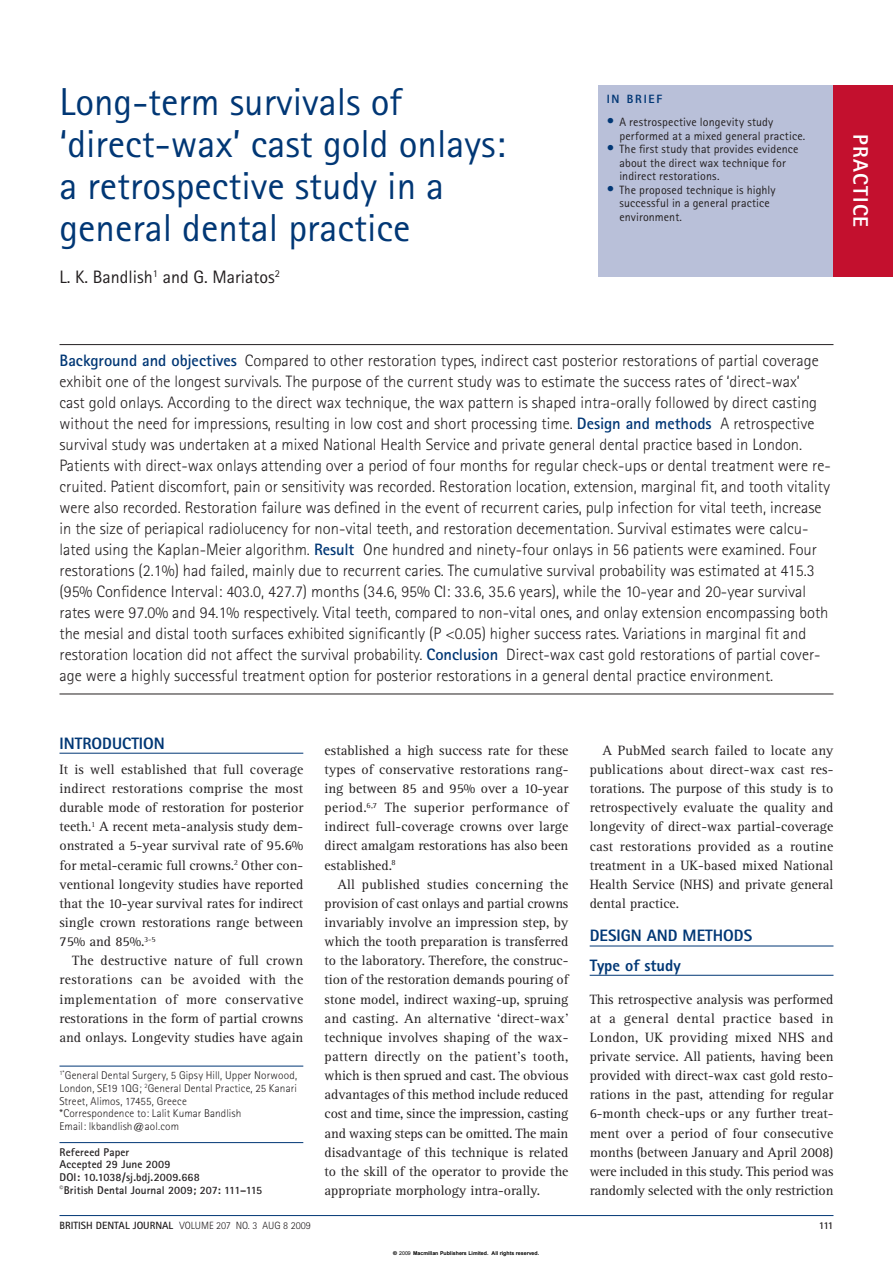
<style>
.page{position:relative;width:893px;height:1263px;background:#fff}
.page>*{position:absolute;margin:0;border:0;box-sizing:border-box;transform-origin:0 0}
.t1{font:39px/42px "Rotis Sans Serif";color:#013775}
.t2{font:800 21px "Rotis Sans Serif";letter-spacing:.055em;color:#fff}
.t3{font:18px "Rotis Sans Serif";color:#231f20}
.t4{font:300 16.5px/21px "Rotis Sans Serif";color:#231f20}
.t5{font:800 16.5px/29.2px "Rotis Sans Serif";color:#013775}
.t6{font:13.95px/19.2px "Rotis Serif";color:#231f20;text-align:justify}
.t7{font:12px/13.5px "Rotis Sans Serif";letter-spacing:.01em;color:#231f20}
.t8{font:800 12px "Rotis Sans Serif";letter-spacing:.15em;color:#013775}
.t9{font:300 11.25px/12.8px "Rotis Sans Serif";letter-spacing:.01em;color:#231f20}
.t10{font:700 11.25px/12.8px "Rotis Sans Serif";letter-spacing:.01em;color:#231f20}
.t11{font:300 10.5px "Rotis Sans Serif";color:#231f20}
.t12{font:700 10.5px "Rotis Sans Serif";color:#231f20}
.t13{font:700 5.25px "Arial";color:#000}
.s1{font-size:15px;color:#013775}
.s2{font-weight:700;color:#013775}
.s3{font-weight:700}
.s4{font-family:"Helvetica"}
.s5{font-weight:400}
</style>
<div class="page">
<hr style="left:59px;top:753px;width:244px;height:1px;background:#013775">
<hr style="left:59px;top:344px;width:774px;height:1px;background:#231f20">
<hr style="left:59px;top:694px;width:774px;height:1px;background:#231f20">
<hr style="left:590px;top:946px;width:243px;height:1px;background:#013775">
<hr style="left:590px;top:975px;width:243px;height:1px;background:#013775">
<hr style="left:59px;top:1066px;width:244px;height:1px;background:#013775">
<hr style="left:59px;top:1142px;width:244px;height:1px;background:#013775">
<div style="left:598px;top:85px;width:295px;height:191px;background:#b9c0d9"></div>
<div style="left:833px;top:85px;width:60px;height:191px;background:#c3102e"></div>
<hr style="left:59px;top:1215px;width:774px;height:1px;background:#013775">
<h1 class="t1" style="left:59px;top:85px;width:448px">Long-term survivals of ‘direct-wax’ cast gold onlays: a retrospective study in a general dental practice</h1>
<p class="t3" style="left:59px;top:271px;width:222px">L. K. Bandlish<sup>1</sup> and G. Mariatos<sup>2</sup></p>
<p class="t8" style="left:607px;top:94px;width:57px">IN BRIEF</p>
<p class="t7" style="left:619px;top:117px;width:187px;text-indent:-13px"><span class="s1">•</span> A restrospective longevity study performed at a mixed general practice.</p>
<p class="t7" style="left:619px;top:144px;width:181px;text-indent:-13px"><span class="s1">•</span> The first study that provides evidence about the direct wax technique for indirect restorations.</p>
<p class="t7" style="left:619px;top:184px;width:158px;text-indent:-13px"><span class="s1">•</span> The proposed technique is highly successful in a general practice environment.</p>
<h2 class="t2" style="left:868px;top:134px;width:95px;rotate:90deg">PRACTICE</h2>
<p class="t4" style="left:59px;top:352px;width:773px"><span class="s2">Background and objectives</span> Compared to other restoration types, indirect cast posterior restorations of partial coverage exhibit one of the longest survivals. The purpose of the current study was to estimate the success rates of ‘direct-wax’<br>cast gold onlays. According to the direct wax technique, the wax pattern is shaped intra-orally followed by direct casting without the need for impressions, resulting in low cost and short processing time. <span class="s2">Design and methods</span> A retrospective survival study was undertaken at a mixed National Health Service and private general dental practice based in London.<br>Patients with direct-wax onlays attending over a period of four months for regular check-ups or dental treatment were re&shy;cruited. Patient discomfort, pain or sensitivity was recorded. Restoration location, extension, marginal fit, and tooth vitality were also recorded. Restoration failure was defined in the event of recurrent caries, pulp infection for vital teeth, increase in the size of periapical radiolucency for non-vital teeth, and restoration decementation. Survival estimates were calcu&shy;lated using the Kaplan-Meier algorithm. <span class="s2">Result</span> One hundred and ninety-four onlays in 56 patients were examined. Four restorations (2.1%) had failed, mainly due to recurrent caries. The cumulative survival probability was estimated at 415.3 (95% Confidence Interval: 403.0, 427.7) months (34.6, 95% CI: 33.6, 35.6 years), while the 10-year and 20-year survival rates were 97.0% and 94.1% respectively. Vital teeth, compared to non-vital ones, and onlay extension encompassing both the mesial and distal tooth surfaces exhibited significantly (P &lt;0.05) higher success rates. Variations in marginal fit and restoration location did not affect the survival probability. <span class="s2">Conclusion</span> Direct-wax cast gold restorations of partial cover&shy;age were a highly successful treatment option for posterior restorations in a general dental practice environment.</p>
<p class="t5" style="left:59px;top:730px;width:107px">INTRODUCTION</p>
<p class="t6" style="left:59px;top:761px;width:245px">It is well established that full coverage indirect restorations comprise the most durable mode of restoration for posterior teeth.<sup>1</sup> A recent meta-analysis study dem&shy;onstrated a 5-year survival rate of 95.6% for metal-ceramic full crowns.<sup>2</sup> Other con&shy;ventional longevity studies have reported that the 10-year survival rates for indirect single crown restorations range between 75% and 85%.<sup>3-5</sup></p>
<p class="t6" style="left:59px;top:952px;width:245px;text-indent:13px">The destructive nature of full crown restorations can be avoided with the implementation of more conservative restorations in the form of partial crowns and onlays. Longevity studies have again</p>
<p class="t9" style="left:59px;top:1070px;width:239px"><sup>1*</sup>General Dental Surgery, 5 Gipsy Hill, Upper Norwood, London, SE19 1QG; <sup>2</sup>General Dental Practice, 25 Kanari Street, Alimos, 17455, Greece<br>*Correspondence to: Lalit Kumar Bandlish<br>Email: lkbandlish@aol.com</p>
<p class="t10" style="left:59px;top:1147px;width:204px">Refereed Paper<br>Accepted 29 June 2009<br>DOI: 10.1038/sj.bdj.2009.668<br><sup>©</sup>British Dental Journal 2009; 207: 111–115</p>
<p class="t6" style="left:325px;top:742px;width:245px">established a high success rate for these types of conservative restorations rang&shy;ing between 85 and 95% over a 10-year period.<sup>6,7</sup> The superior performance of indirect full-coverage crowns over large direct amalgam restorations has also been established.<sup>8</sup></p>
<p class="t6" style="left:325px;top:876px;width:245px;text-indent:13px">All published studies concerning the provision of cast onlays and partial crowns invariably involve an impression step, by which the tooth preparation is transferred to the laboratory. Therefore, the construc&shy;tion of the restoration demands pouring of stone model, indirect waxing-up, spruing and casting. An alternative ‘direct-wax’ technique involves shaping of the wax&shy;pattern directly on the patient’s tooth, which is then sprued and cast. The obvious advantages of this method include reduced cost and time, since the impression, casting and waxing steps can be omitted. The main disadvantage of this technique is related to the skill of the operator to provide the appropriate morphology intra-orally.</p>
<p class="t6" style="left:590px;top:742px;width:245px;text-indent:13px">A PubMed search failed to locate any publications about direct-wax cast res&shy;torations. The purpose of this study is to retrospectively evaluate the quality and longevity of direct-wax partial-coverage cast restorations provided as a routine treatment in a UK-based mixed National Health Service (NHS) and private general dental practice.</p>
<p class="t5" style="left:590px;top:923px;width:164px">DESIGN AND METHODS<br>Type of study</p>
<p class="t6" style="left:590px;top:991px;width:245px">This retrospective analysis was performed at a general dental practice based in London, UK providing mixed NHS and private service. All patients, having been provided with direct-wax cast gold resto&shy;rations in the past, attending for regular 6-month check-ups or any further treat&shy;ment over a period of four consecutive months (between January and April 2008) were included in this study. This period was randomly selected with the only restriction</p>
<p class="t11" style="left:59px;top:1221px;width:253px"><span class="s3">BRITISH DENTAL JOURNAL</span> VOLUME 207 NO. 3 AUG 8 2009</p>
<p class="t12" style="left:819px;top:1221px;width:16px">111</p>
<p class="t13" style="left:393px;top:1250px;width:148px"><span class="s4">©</span> <span class="s5">2009</span> Macmillan Publishers Limited. All rights reserved.</p>
</div>
